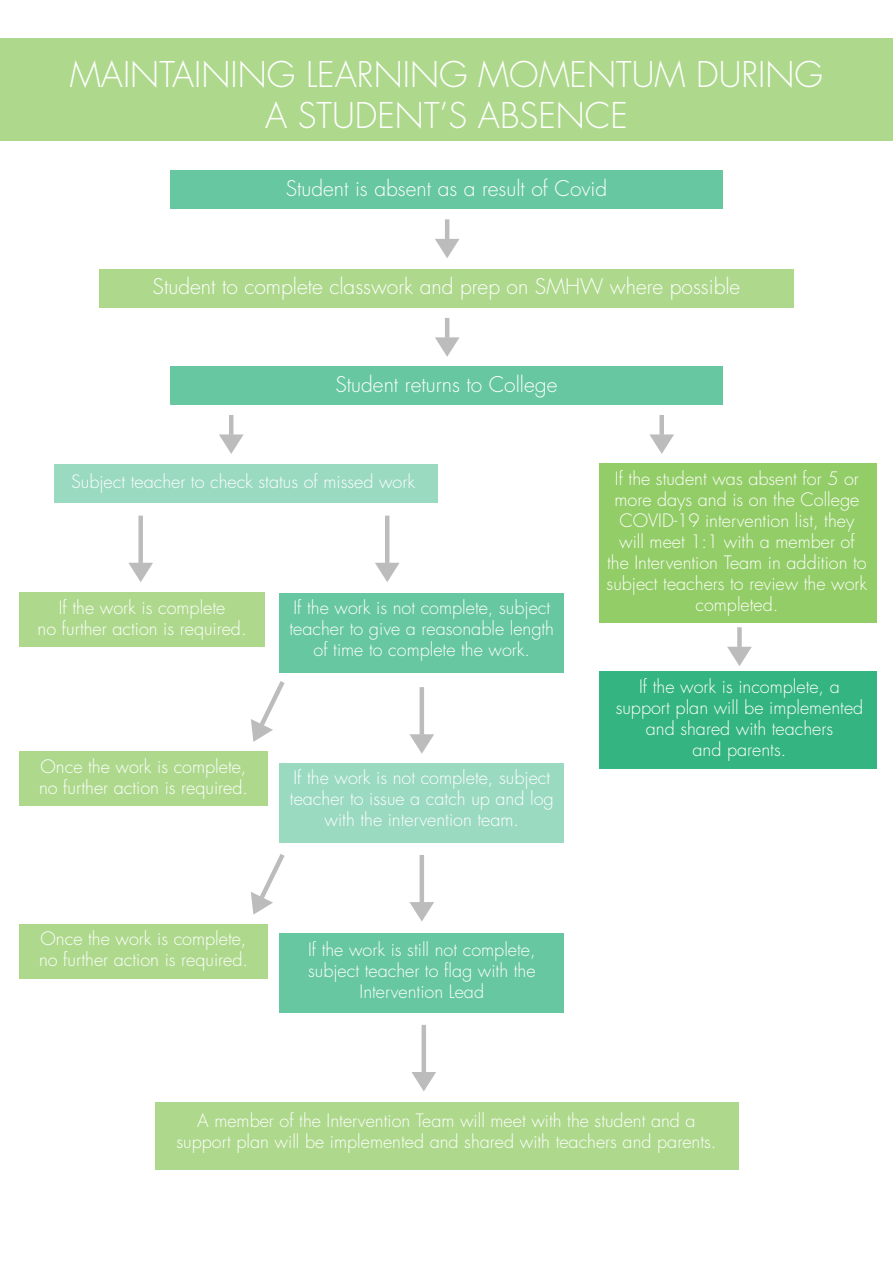
<style>
.page{position:relative;width:893px;height:1263px;background:#fff}
.page>*{position:absolute;margin:0;border:0;box-sizing:border-box;transform-origin:0 0}
.t1{font:300 34.5px/41.4px "Futura Std";color:#fff;text-align:center}
.t2{font:300 21px "Futura Std";color:#fff}
.t3{font:300 18px/21px "Futura Std";color:#fff;text-align:center}
</style>
<div class="page">
<div style="left:0;top:38px;width:893px;height:102px;background:#aed98d"></div>
<div style="left:170px;top:170px;width:553px;height:39px;background:#66c7a0"></div>
<div style="left:170px;top:366px;width:553px;height:39px;background:#66c7a0"></div>
<div style="left:99px;top:269px;width:695px;height:39px;background:#aed98d"></div>
<div style="left:600px;top:463px;width:277px;height:160px;background:#93cd67"></div>
<div style="left:19px;top:593px;width:246px;height:54px;background:#aed98d"></div>
<div style="left:19px;top:752px;width:249px;height:54px;background:#aed98d"></div>
<div style="left:155px;top:1102px;width:583px;height:67px;background:#aed98d"></div>
<div style="left:280px;top:593px;width:284px;height:80px;background:#66c7a0"></div>
<div style="left:280px;top:933px;width:284px;height:80px;background:#66c7a0"></div>
<div style="left:280px;top:763px;width:284px;height:80px;background:#9adac0"></div>
<div style="left:600px;top:671px;width:277px;height:98px;background:#33b480"></div>
<div style="left:54px;top:463px;width:384px;height:39px;background:#9adac0"></div>
<div style="left:737px;top:627px;width:5px;height:20px;background:#bdbcbc"></div>
<svg style="left:727px;top:647px;width:25px;height:19px"></svg>
<div style="left:659px;top:415px;width:5px;height:19px;background:#bdbcbc"></div>
<svg style="left:649px;top:434px;width:25px;height:20px"></svg>
<hr style="left:229px;top:415px;width:4px;height:19px;background:#bdbcbc">
<svg style="left:219px;top:434px;width:25px;height:20px"></svg>
<div style="left:138px;top:516px;width:5px;height:47px;background:#bdbcbc"></div>
<svg style="left:128px;top:563px;width:25px;height:19px"></svg>
<hr style="left:385px;top:516px;width:4px;height:47px;background:#bdbcbc">
<svg style="left:375px;top:563px;width:25px;height:19px"></svg>
<hr style="left:445px;top:318px;width:4px;height:19px;background:#bdbcbc">
<svg style="left:435px;top:337px;width:25px;height:20px"></svg>
<hr style="left:445px;top:219px;width:4px;height:20px;background:#bdbcbc">
<svg style="left:435px;top:239px;width:25px;height:19px"></svg>
<svg style="left:251px;top:681px;width:34px;height:61px"></svg>
<div style="left:19px;top:924px;width:249px;height:55px;background:#aed98d"></div>
<svg style="left:251px;top:854px;width:34px;height:61px"></svg>
<hr style="left:420px;top:687px;width:4px;height:47px;background:#bdbcbc">
<svg style="left:409px;top:734px;width:25px;height:20px"></svg>
<hr style="left:420px;top:855px;width:4px;height:47px;background:#bdbcbc">
<svg style="left:409px;top:902px;width:25px;height:19px"></svg>
<hr style="left:422px;top:1025px;width:4px;height:47px;background:#bdbcbc">
<svg style="left:411px;top:1072px;width:25px;height:19px"></svg>
<p class="t1" style="left:70px;top:54px;width:755px">MAINTAINING LEARNING MOMENTUM DURING<br>A STUDENT’S ABSENCE</p>
<p class="t2" style="left:286px;top:175px;width:323px">Student is absent as a result of Covid</p>
<p class="t2" style="left:153px;top:274px;width:589px">Student to complete classwork and prep on SMHW where possible</p>
<p class="t2" style="left:335px;top:371px;width:223px">Student returns to College</p>
<p class="t3" style="left:607px;top:469px;width:262px">If the student was absent for 5 or more days and is on the College<br>COVID-19 intervention list, they will meet 1:1 with a member of the Intervention Team in addition to subject teachers to review the work</p>
<p class="t3" style="left:71px;top:471px;width:346px">Subject teacher to check status of missed work</p>
<p class="t3" style="left:59px;top:597px;width:168px">If the work is complete</p>
<p class="t3" style="left:695px;top:595px;width:84px">completed.</p>
<p class="t3" style="left:38px;top:618px;width:211px">no further action is required.</p>
<p class="t3" style="left:290px;top:597px;width:266px">If the work is not complete, subject teacher to give a reasonable length of time to complete the work.</p>
<p class="t3" style="left:39px;top:756px;width:211px;text-align:left">Once the work is complete, no further action is required.</p>
<p class="t3" style="left:39px;top:929px;width:211px;text-align:left">Once the work is complete, no further action is required.</p>
<p class="t3" style="left:290px;top:768px;width:265px">If the work is not complete, subject teacher to issue a catch up and log with the intervention team.</p>
<p class="t3" style="left:308px;top:940px;width:229px">If the work is still not complete, subject teacher to flag with the<br>Intervention Lead</p>
<p class="t3" style="left:616px;top:676px;width:249px">If the work is incomplete, a support plan will be implemented and shared with teachers</p>
<p class="t3" style="left:693px;top:739px;width:95px">and parents.</p>
<p class="t3" style="left:177px;top:1110px;width:541px">A member of the Intervention Team will meet with the student and a support plan will be implemented and shared with teachers and parents.</p>
</div>
